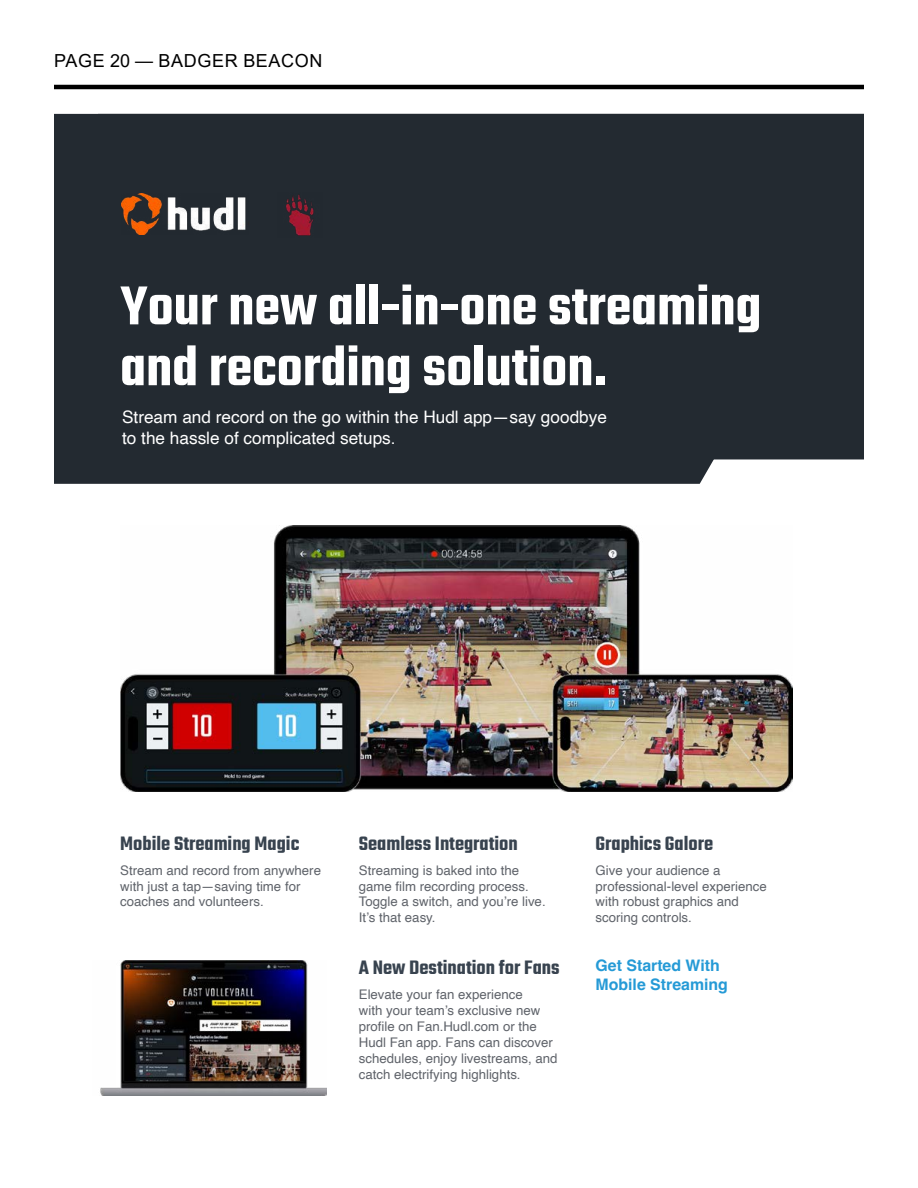
<style>
.page{position:relative;width:918px;height:1188px;background:#fff}
.page>*{position:absolute;margin:0;border:0;box-sizing:border-box;transform-origin:0 0}
.t1{font:600 59.55px/60.9px "Teko";color:#fff}
.t2{font:600 21.15px "Teko";color:#38434f}
.t3{font:18px "Arial";letter-spacing:.035em;color:#000}
.t4{font:17.25px/20.7px "Helvetica";color:#fff}
.t5{font:700 15.9px/19px "Helvetica";color:#259ad6}
.t6{font:13.2px/15.9px "Helvetica";color:#5f636a}
</style>
<div class="page">
<hr style="left:54px;top:85px;width:810px;height:4px;background:#000">
<svg style="left:54px;top:459px;width:810px;height:25px;fill:#232a31"></svg>
<div style="left:54px;top:114px;width:810px;height:345px;background:#232a31"></div>
<img style="left:120px;top:526px;width:672px;height:266px">
<img style="left:121px;top:194px;width:127px;height:40px">
<img style="left:100px;top:961px;width:226px;height:134px">
<img style="left:278px;top:193px;width:45px;height:45px">
<h3 class="t3" style="left:54px;top:48px;width:270px">PAGE 20 — BADGER BEACON</h3>
<h1 class="t1" style="left:120px;top:280px;width:643px">Your new all-in-one streaming and recording solution.</h1>
<h3 class="t4" style="left:122px;top:407px;width:486px">Stream and record on the go within the Hudl app—say goodbye to the hassle of complicated setups.</h3>
<h2 class="t2" style="left:120px;top:830px;width:181px">Mobile Streaming Magic</h2>
<h2 class="t2" style="left:359px;top:830px;width:161px">Seamless Integration</h2>
<p class="t6" style="left:120px;top:862px;width:202px">Stream and record from anywhere with just a tap—saving time for coaches and volunteers.</p>
<p class="t6" style="left:359px;top:862px;width:188px">Streaming is baked into the game film recording process.<br>Toggle a switch, and you’re live.<br>It’s that easy.</p>
<h2 class="t2" style="left:359px;top:955px;width:202px">A New Destination for Fans</h2>
<p class="t6" style="left:359px;top:987px;width:200px">Elevate your fan experience<br>with your team’s exclusive new profile on Fan.Hudl.com or the<br>Hudl Fan app. Fans can discover schedules, enjoy livestreams, and catch electrifying highlights.</p>
<h2 class="t2" style="left:596px;top:830px;width:119px">Graphics Galore</h2>
<p class="t6" style="left:596px;top:862px;width:173px">Give your audience a professional-level experience with robust graphics and scoring controls.</p>
<p class="t5" style="left:596px;top:958px;width:134px">Get Started With<br>Mobile Streaming</p>
</div>
